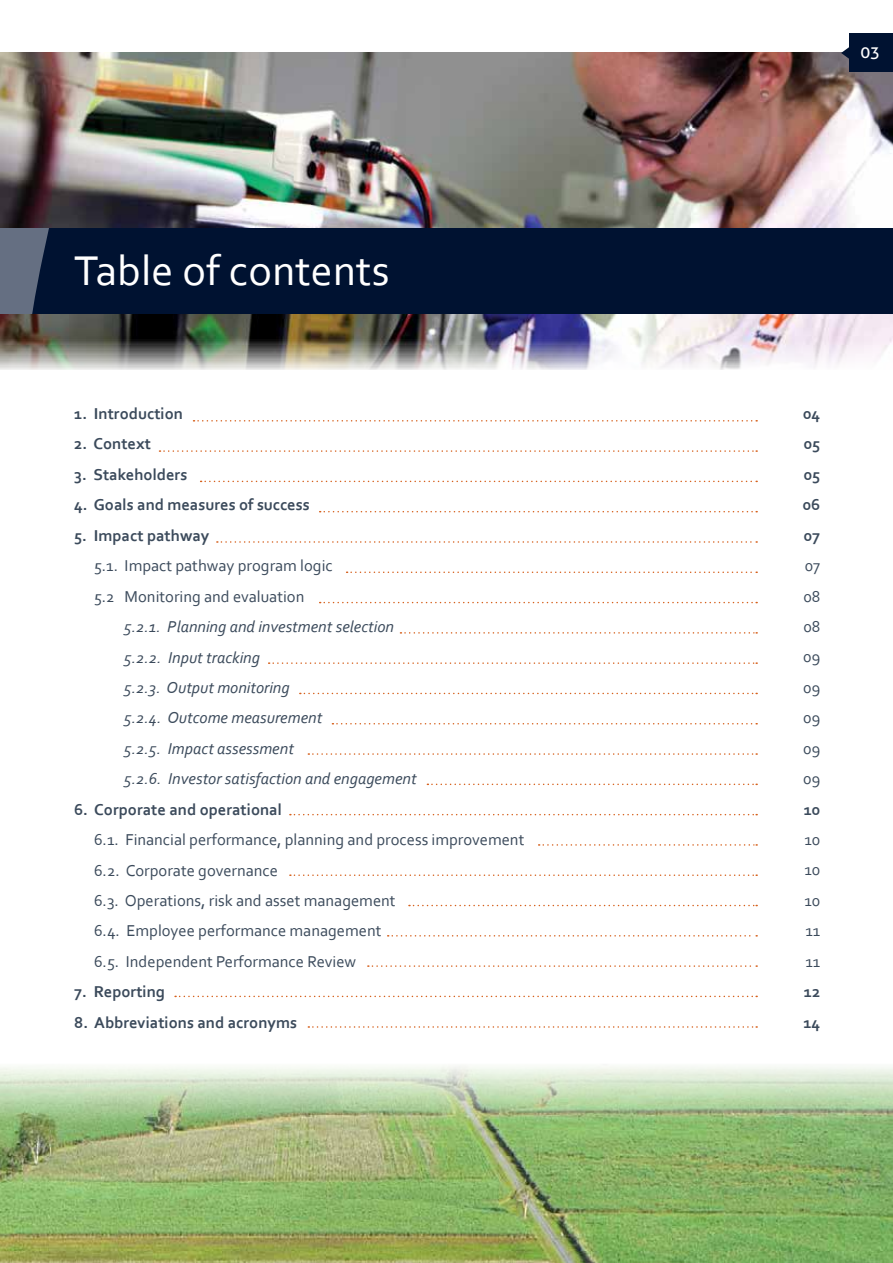
<style>
.page{position:relative;width:893px;height:1263px;background:#fff}
.page>*{position:absolute;margin:0;border:0;box-sizing:border-box;transform-origin:0 0}
.t1{font:43.5px "Corbel";color:#fff}
.t2{font:16.5px/30.5px "Corbel";color:#3b4a5b}
.t3{font:italic 16.5px/30.5px "Corbel";color:#3b4a5b}
.t4{font:700 16.5px/30.5px "Corbel";color:#3b4a5b;text-align:justify}
.t5{font:16.5px "Aller";color:#fff}
</style>
<div class="page">
<img style="left:0;top:52px;width:893px;height:318px">
<div style="left:0;top:228px;width:893px;height:85px;background:#001231"></div>
<svg style="left:0;top:228px;width:49px;height:85px"></svg>
<img style="left:0;top:1066px;width:893px;height:197px">
<svg style="left:841px;top:47px;width:8px;height:13px"></svg>
<div style="left:849px;top:34px;width:44px;height:38px;background:#001231"></div>
<svg style="left:194px;top:420px;width:563px;height:2px"></svg>
<svg style="left:159px;top:450px;width:598px;height:2px"></svg>
<svg style="left:201px;top:481px;width:556px;height:1px"></svg>
<svg style="left:320px;top:511px;width:437px;height:1px"></svg>
<svg style="left:217px;top:541px;width:540px;height:2px"></svg>
<svg style="left:347px;top:571px;width:410px;height:2px"></svg>
<svg style="left:320px;top:602px;width:437px;height:1px"></svg>
<svg style="left:400px;top:632px;width:357px;height:2px"></svg>
<svg style="left:269px;top:662px;width:488px;height:2px"></svg>
<svg style="left:300px;top:693px;width:457px;height:1px"></svg>
<svg style="left:332px;top:723px;width:425px;height:1px"></svg>
<svg style="left:308px;top:753px;width:449px;height:2px"></svg>
<svg style="left:427px;top:783px;width:330px;height:2px"></svg>
<svg style="left:290px;top:814px;width:467px;height:1px"></svg>
<svg style="left:539px;top:844px;width:218px;height:2px"></svg>
<svg style="left:290px;top:874px;width:467px;height:2px"></svg>
<svg style="left:409px;top:905px;width:348px;height:1px"></svg>
<svg style="left:388px;top:935px;width:369px;height:1px"></svg>
<svg style="left:368px;top:965px;width:389px;height:2px"></svg>
<svg style="left:175px;top:996px;width:582px;height:1px"></svg>
<svg style="left:308px;top:1026px;width:449px;height:2px"></svg>
<h1 class="t1" style="left:74px;top:244px;width:317px">Table of contents</h1>
<p class="t4" style="left:74px;top:398px;width:110px">1. Introduction</p>
<p class="t4" style="left:74px;top:428px;width:78px">2. Context</p>
<p class="t4" style="left:74px;top:459px;width:115px">3. Stakeholders</p>
<p class="t4" style="left:74px;top:489px;width:237px">4. Goals and measures of success</p>
<p class="t4" style="left:74px;top:520px;width:137px">5. Impact pathway</p>
<p class="t2" style="left:94px;top:550px;width:240px">5.1. Impact pathway program logic<br>5.2 Monitoring and evaluation</p>
<p class="t3" style="left:124px;top:611px;width:294px">5.2.1. Planning and investment selection<br>5.2.2. Input tracking<br>5.2.3. Output monitoring<br>5.2.4. Outcome measurement<br>5.2.5. Impact assessment<br>5.2.6. Investor satisfaction and engagement</p>
<p class="t4" style="left:74px;top:793px;width:209px">6. Corporate and operational</p>
<p class="t2" style="left:94px;top:824px;width:432px">6.1. Financial performance, planning and process improvement 6.2. Corporate governance<br>6.3. Operations, risk and asset management<br>6.4. Employee performance management<br>6.5. Independent Performance Review</p>
<p class="t4" style="left:74px;top:976px;width:92px">7. Reporting</p>
<p class="t4" style="left:74px;top:1006px;width:224px">8. Abbreviations and acronyms</p>
<p class="t5" style="left:860px;top:42px;width:21px">03</p>
<p class="t4" style="left:803px;top:398px;width:19px">04<br>05<br>05<br>06<br>07</p>
<p class="t2" style="left:803px;top:550px;width:19px;text-align:justify">07<br>08<br>08<br>09<br>09<br>09<br>09<br>09</p>
<p class="t4" style="left:804px;top:793px;width:18px">10</p>
<p class="t2" style="left:804px;top:824px;width:17px;text-align:justify">10<br>10<br>10<br>11<br>11</p>
<p class="t4" style="left:803px;top:976px;width:18px">12<br>14</p>
</div>
